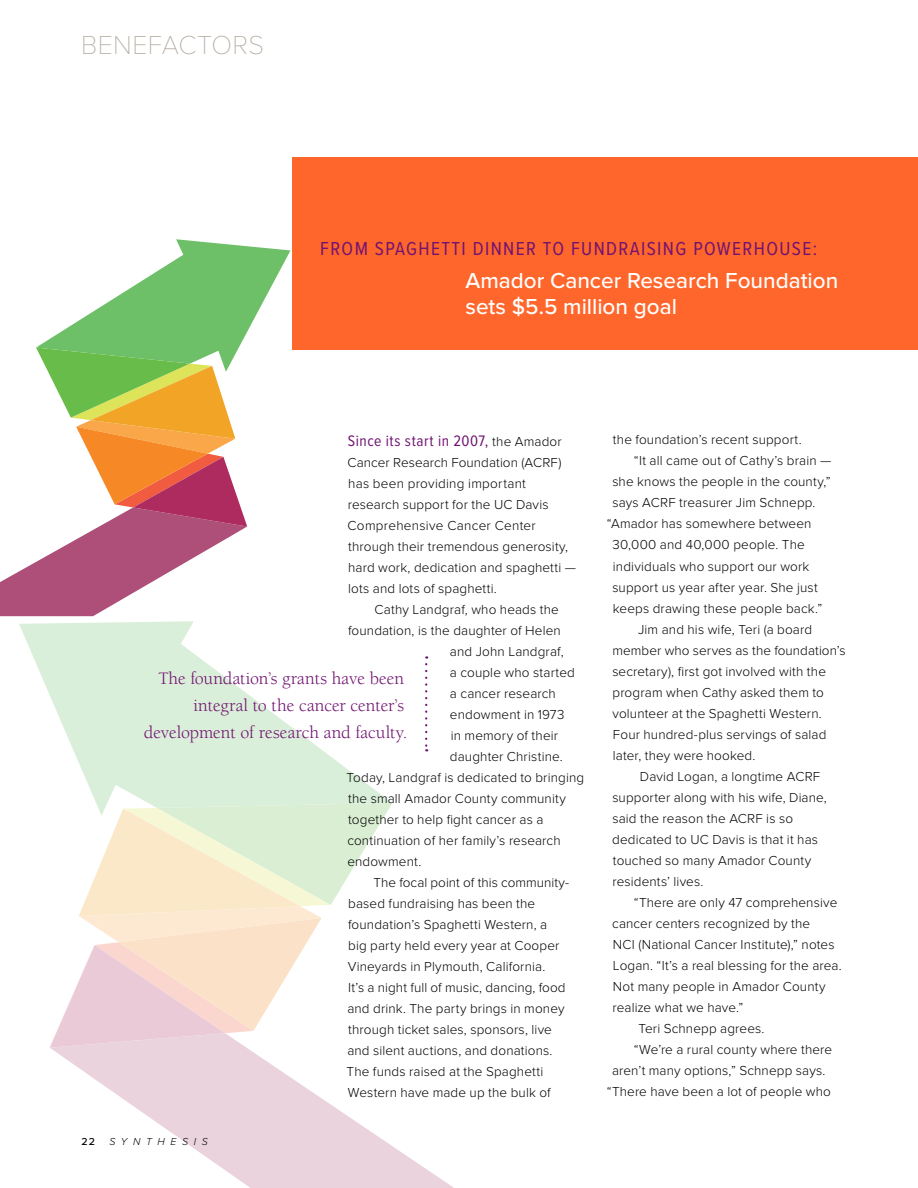
<style>
.page{position:relative;width:918px;height:1188px;background:#fff}
.page>*{position:absolute;margin:0;border:0;box-sizing:border-box;transform-origin:0 0}
.t1{font:100 27px "Proxima Nova T";letter-spacing:.01em;color:#b4aca0}
.t2{font:500 22.5px/25.8px "Proxima Nova";color:#fff}
.t3{font:19.5px "Proxima Nova Cond";letter-spacing:.07em;color:#711471}
.t4{font:18px/27px "Berkeley";letter-spacing:-.005em;color:#711471;text-align:right}
.t5{font:15.75px "Proxima Nova Cond";letter-spacing:.035em;color:#711471}
.t6{font:300 13.5px/21px "Proxima Nova";letter-spacing:.01em;color:#000}
.t7{font:italic 300 10.5px "Proxima Nova";letter-spacing:.535em;color:#000}
.t8{font:500 10.5px "Proxima Nova";color:#000}
.s1{font-family:"Proxima Nova";font-weight:300;font-size:13.5px;color:#000}
</style>
<div class="page">
<div style="left:293px;top:157px;width:625px;height:192px;background:#ff662b"></div>
<svg style="left:36px;top:239px;width:254px;height:322px"></svg>
<svg style="left:0;top:561px;width:429px;height:191px"></svg>
<svg style="left:50px;top:1048px;width:404px;height:140px"></svg>
<svg style="left:19px;top:621px;width:373px;height:182px;fill:#daefd9"></svg>
<svg style="left:50px;top:803px;width:342px;height:245px"></svg>
<svg style="left:425px;top:656px;width:2px;height:95px"></svg>
<h1 class="t1" style="left:81px;top:30px;width:185px">BENEFACTORS</h1>
<h3 class="t3" style="left:320px;top:237px;width:498px">FROM SPAGHETTI DINNER TO FUNDRAISING POWERHOUSE:</h3>
<h2 class="t2" style="left:465px;top:269px;width:374px">Amador Cancer Research Foundation sets $5.5 million goal</h2>
<p class="t5" style="left:348px;top:432px;width:215px">Since its start in 2007, <span class="s1">the Amador</span></p>
<p class="t6" style="left:348px;top:453px;width:230px">Cancer Research Foundation (ACRF) has been providing important research support for the UC Davis Comprehensive Cancer Center through their tremendous generosity, hard work, dedication and spaghetti — lots and lots of spaghetti.</p>
<p class="t6" style="left:375px;top:600px;width:186px">Cathy Landgraf, who heads the</p>
<p class="t6" style="left:348px;top:621px;width:214px">foundation, is the daughter of Helen</p>
<p class="t6" style="left:450px;top:642px;width:115px">and John Landgraf,</p>
<p class="t6" style="left:450px;top:663px;width:126px">a couple who started</p>
<p class="t6" style="left:450px;top:684px;width:107px">a cancer research</p>
<p class="t6" style="left:450px;top:705px;width:116px">endowment in 1973</p>
<p class="t6" style="left:451px;top:726px;width:109px">in memory of their</p>
<p class="t6" style="left:450px;top:747px;width:114px">daughter Christine.</p>
<p class="t6" style="left:347px;top:768px;width:239px">Today, Landgraf is dedicated to bringing</p>
<p class="t6" style="left:348px;top:789px;width:219px">the small Amador County community</p>
<p class="t6" style="left:348px;top:810px;width:197px">together to help fight cancer as a</p>
<p class="t6" style="left:347px;top:831px;width:215px">continuation of her family’s research</p>
<p class="t6" style="left:347px;top:852px;width:75px">endowment.</p>
<p class="t6" style="left:374px;top:873px;width:197px">The focal point of this community-</p>
<p class="t6" style="left:348px;top:894px;width:189px">based fundraising has been the</p>
<p class="t6" style="left:348px;top:915px;width:201px">foundation’s Spaghetti Western, a</p>
<p class="t6" style="left:348px;top:936px;width:213px">big party held every year at Cooper</p>
<p class="t6" style="left:348px;top:957px;width:199px">Vineyards in Plymouth, California.</p>
<p class="t6" style="left:348px;top:978px;width:219px">It’s a night full of music, dancing, food</p>
<p class="t6" style="left:347px;top:999px;width:219px">and drink. The party brings in money</p>
<p class="t6" style="left:348px;top:1020px;width:205px">through ticket sales, sponsors, live</p>
<p class="t6" style="left:347px;top:1041px;width:207px">and silent auctions, and donations.</p>
<p class="t6" style="left:347px;top:1062px;width:198px">The funds raised at the Spaghetti</p>
<p class="t6" style="left:348px;top:1083px;width:204px">Western have made up the bulk of</p>
<h3 class="t4" style="left:144px;top:665px;width:265px">The foundation’s grants have been integral to the cancer center’s development of research and faculty.</h3>
<p class="t8" style="left:82px;top:1136px;width:15px">22</p>
<p class="t7" style="left:109px;top:1136px;width:100px">SYNTHESIS</p>
<p class="t6" style="left:613px;top:430px;width:190px">the foundation’s recent support.</p>
<p class="t6" style="left:634px;top:451px;width:199px">“It all came out of Cathy’s brain —</p>
<p class="t6" style="left:612px;top:472px;width:220px">she knows the people in the county,”</p>
<p class="t6" style="left:612px;top:493px;width:205px">says ACRF treasurer Jim Schnepp.</p>
<p class="t6" style="left:607px;top:514px;width:206px">“Amador has somewhere between</p>
<p class="t6" style="left:612px;top:535px;width:194px">30,000 and 40,000 people. The</p>
<p class="t6" style="left:613px;top:556px;width:198px">individuals who support our work</p>
<p class="t6" style="left:612px;top:577px;width:207px">support us year after year. She just</p>
<p class="t6" style="left:613px;top:598px;width:211px">keeps drawing these people back.”</p>
<p class="t6" style="left:638px;top:619px;width:176px">Jim and his wife, Teri (a board</p>
<p class="t6" style="left:613px;top:640px;width:235px">member who serves as the foundation’s</p>
<p class="t6" style="left:612px;top:661px;width:215px">secretary), first got involved with the</p>
<p class="t6" style="left:613px;top:682px;width:213px">program when Cathy asked them to</p>
<p class="t6" style="left:613px;top:703px;width:211px">volunteer at the Spaghetti Western.</p>
<p class="t6" style="left:613px;top:724px;width:215px">Four hundred-plus servings of salad</p>
<p class="t6" style="left:613px;top:745px;width:144px">later, they were hooked.</p>
<p class="t6" style="left:640px;top:766px;width:182px">David Logan, a longtime ACRF</p>
<p class="t6" style="left:612px;top:787px;width:216px">supporter along with his wife, Diane,</p>
<p class="t6" style="left:612px;top:808px;width:182px">said the reason the ACRF is so</p>
<p class="t6" style="left:612px;top:829px;width:207px">dedicated to UC Davis is that it has</p>
<p class="t6" style="left:613px;top:850px;width:200px">touched so many Amador County</p>
<p class="t6" style="left:613px;top:871px;width:92px">residents’ lives.</p>
<p class="t6" style="left:634px;top:892px;width:205px">“There are only 47 comprehensive</p>
<p class="t6" style="left:612px;top:913px;width:200px">cancer centers recognized by the</p>
<p class="t6" style="left:613px;top:934px;width:223px">NCI (National Cancer Institute),” notes</p>
<p class="t6" style="left:613px;top:955px;width:230px">Logan. “It’s a real blessing for the area.</p>
<p class="t6" style="left:613px;top:976px;width:214px">Not many people in Amador County</p>
<p class="t6" style="left:613px;top:997px;width:132px">realize what we have.”</p>
<p class="t6" style="left:638px;top:1018px;width:128px">Teri Schnepp agrees.</p>
<p class="t6" style="left:634px;top:1039px;width:200px">“We’re a rural county where there</p>
<p class="t6" style="left:612px;top:1060px;width:215px">aren’t many options,” Schnepp says.</p>
<p class="t6" style="left:607px;top:1081px;width:226px">“There have been a lot of people who</p>
</div>
